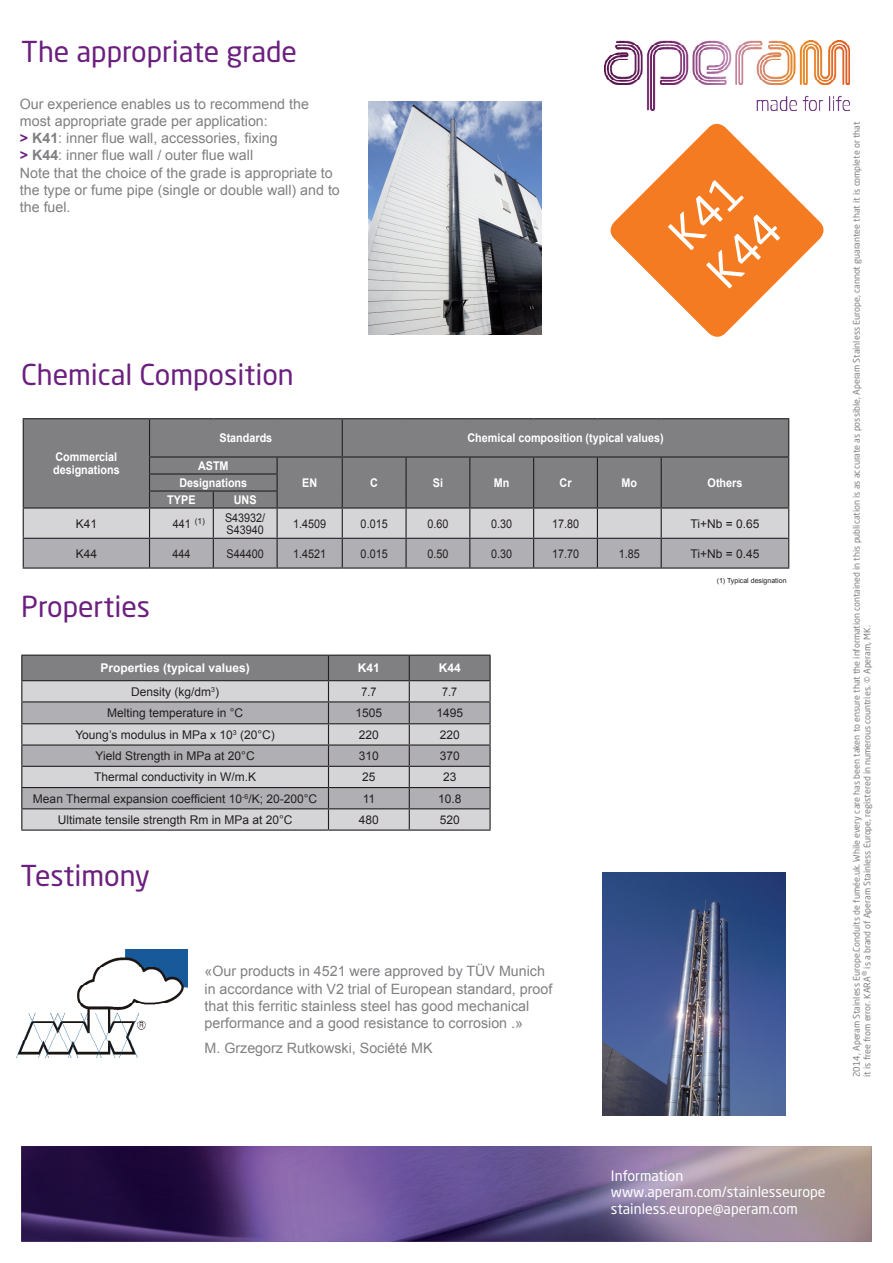
<style>
.page{position:relative;width:893px;height:1263px;background:#fff}
.page>*{position:absolute;margin:0;border:0;box-sizing:border-box;transform-origin:0 0}
.t1{font:45px/54px "Neo Sans Std";color:#fff}
.t2{font:28.5px "Neo Sans Std";color:#6b1f7e}
.t3{font:14.25px/17.1px "Arial";color:#808083}
.t4{font:14.25px/16.5px "Neo Sans Std";color:#fff}
.t5{font:12px "Arial";color:#231f20}
.t6{font:700 12px/13.5px "Arial";color:#fff;scale:.9 1}
.t7{font:12px/12px "Arial";color:#231f20;scale:.9 1}
.t8{font:700 12px "Arial";color:#fff}
.t9{font:9px/10.5px "Neo Sans Std";color:#808083}
.t10{font:7.05px "Arial";color:#231f20}
.s1{font-weight:700;color:#6b1f7e}
.s2{font-weight:700}
</style>
<div class="page">
<img style="left:21px;top:1146px;width:851px;height:96px">
<img style="left:605px;top:41px;width:245px;height:70px">
<img style="left:368px;top:102px;width:173px;height:233px">
<svg style="left:610px;top:123px;width:214px;height:214px;fill:#f47b21"></svg>
<hr style="left:342px;top:418px;width:64px;height:1px;background:#231f20">
<hr style="left:406px;top:418px;width:64px;height:1px;background:#231f20">
<hr style="left:470px;top:418px;width:64px;height:1px;background:#231f20">
<hr style="left:534px;top:418px;width:63px;height:1px;background:#231f20">
<hr style="left:597px;top:418px;width:64px;height:1px;background:#231f20">
<hr style="left:661px;top:418px;width:128px;height:1px;background:#231f20">
<hr style="left:23px;top:567px;width:127px;height:2px;background:#231f20">
<hr style="left:150px;top:567px;width:63px;height:2px;background:#231f20">
<hr style="left:213px;top:567px;width:64px;height:2px;background:#231f20">
<hr style="left:277px;top:567px;width:65px;height:2px;background:#231f20">
<hr style="left:342px;top:567px;width:64px;height:2px;background:#231f20">
<hr style="left:406px;top:567px;width:64px;height:2px;background:#231f20">
<hr style="left:470px;top:567px;width:64px;height:2px;background:#231f20">
<hr style="left:534px;top:567px;width:63px;height:2px;background:#231f20">
<hr style="left:597px;top:567px;width:64px;height:2px;background:#231f20">
<hr style="left:661px;top:567px;width:128px;height:2px;background:#231f20">
<hr style="left:23px;top:418px;width:127px;height:1px;background:#231f20">
<hr style="left:150px;top:418px;width:63px;height:1px;background:#231f20">
<hr style="left:213px;top:418px;width:64px;height:1px;background:#231f20">
<hr style="left:277px;top:418px;width:65px;height:1px;background:#231f20">
<svg style="left:23px;top:419px;width:766px;height:149px;background:#959497"></svg>
<hr style="left:489px;top:702px;width:2px;height:21px;background:#231f20">
<hr style="left:409px;top:723px;width:82px;height:1px;background:#231f20">
<hr style="left:489px;top:724px;width:2px;height:20px;background:#231f20">
<hr style="left:489px;top:681px;width:2px;height:20px;background:#231f20">
<hr style="left:409px;top:701px;width:82px;height:1px;background:#231f20">
<hr style="left:409px;top:655px;width:82px;height:1px;background:#231f20">
<hr style="left:409px;top:680px;width:82px;height:1px;background:#231f20">
<hr style="left:489px;top:656px;width:2px;height:24px;background:#231f20">
<hr style="left:409px;top:744px;width:82px;height:2px;background:#231f20">
<hr style="left:489px;top:746px;width:2px;height:20px;background:#231f20">
<hr style="left:409px;top:766px;width:82px;height:1px;background:#231f20">
<hr style="left:489px;top:767px;width:2px;height:20px;background:#231f20">
<hr style="left:409px;top:787px;width:82px;height:1px;background:#231f20">
<hr style="left:489px;top:788px;width:2px;height:20px;background:#231f20">
<hr style="left:409px;top:808px;width:82px;height:1px;background:#231f20">
<svg style="left:21px;top:655px;width:469px;height:174px;background:#b2b1b4"></svg>
<hr style="left:489px;top:809px;width:2px;height:20px;background:#231f20">
<hr style="left:21px;top:829px;width:307px;height:2px;background:#231f20">
<hr style="left:328px;top:829px;width:81px;height:2px;background:#231f20">
<hr style="left:409px;top:829px;width:82px;height:2px;background:#231f20">
<img style="left:603px;top:873px;width:183px;height:242px">
<img style="left:17px;top:949px;width:171px;height:108px">
<h2 class="t2" style="left:21px;top:34px;width:277px">The appropriate grade</h2>
<p class="t3" style="left:20px;top:96px;width:321px">Our experience enables us to recommend the most appropriate grade per application:<br><span class="s1">&gt;</span> <span class="s2">K41</span>: inner flue wall, accessories, fixing<br><span class="s1">&gt;</span> <span class="s2">K44</span>: inner flue wall / outer flue wall<br>Note that the choice of the grade is appropriate to the type or fume pipe (single or double wall) and to the fuel.</p>
<h2 class="t2" style="left:21px;top:357px;width:274px">Chemical Composition</h2>
<h1 class="t1" style="left:658px;top:222px;width:83px;rotate:-45deg">K41<br>K44</h1>
<p class="t6" style="left:53px;top:450px;width:76px">Commercial designations</p>
<p class="t6" style="left:219px;top:432px;width:60px">Standards</p>
<p class="t6" style="left:467px;top:432px;width:220px">Chemical composition (typical values)</p>
<p class="t6" style="left:179px;top:458px;width:77px;line-height:17px;text-align:center">ASTM<br>Designations</p>
<p class="t6" style="left:302px;top:476px;width:18px">EN</p>
<p class="t6" style="left:370px;top:476px;width:10px">C</p>
<p class="t6" style="left:433px;top:476px;width:13px">Si</p>
<p class="t6" style="left:494px;top:476px;width:19px">Mn</p>
<p class="t6" style="left:559px;top:476px;width:15px">Cr</p>
<p class="t6" style="left:621px;top:476px;width:19px">Mo</p>
<p class="t6" style="left:708px;top:476px;width:40px">Others</p>
<p class="t6" style="left:167px;top:493px;width:33px">TYPE</p>
<p class="t6" style="left:234px;top:493px;width:27px">UNS</p>
<p class="t5" style="left:76px;top:515px;width:23px">K41</p>
<p class="t7" style="left:173px;top:518px;width:37px">441 <sup>(1)</sup></p>
<p class="t7" style="left:225px;top:511px;width:46px">S43932/<br>S43940</p>
<p class="t7" style="left:293px;top:517px;width:38px">1.4509</p>
<p class="t7" style="left:361px;top:517px;width:32px">0.015</p>
<p class="t7" style="left:427px;top:517px;width:25px">0.60</p>
<p class="t7" style="left:491px;top:517px;width:25px">0.30</p>
<p class="t7" style="left:552px;top:517px;width:32px">17.80</p>
<p class="t5" style="left:690px;top:515px;width:70px">Ti+Nb = 0.65</p>
<p class="t5" style="left:76px;top:545px;width:23px">K44</p>
<p class="t7" style="left:172px;top:547px;width:22px">444</p>
<p class="t7" style="left:227px;top:547px;width:43px">S44400</p>
<p class="t7" style="left:293px;top:547px;width:38px">1.4521</p>
<p class="t7" style="left:361px;top:547px;width:32px">0.015</p>
<p class="t7" style="left:427px;top:547px;width:25px">0.50</p>
<p class="t7" style="left:491px;top:547px;width:25px">0.30</p>
<p class="t7" style="left:552px;top:547px;width:32px">17.70</p>
<p class="t7" style="left:619px;top:547px;width:25px">1.85</p>
<p class="t5" style="left:690px;top:545px;width:70px">Ti+Nb = 0.45</p>
<h2 class="t2" style="left:21px;top:589px;width:130px">Properties</h2>
<p class="t10" style="left:717px;top:576px;width:71px">(1) Typical designation</p>
<p class="t8" style="left:100px;top:660px;width:151px">Properties (typical values)</p>
<p class="t8" style="left:358px;top:660px;width:24px">K41</p>
<p class="t8" style="left:439px;top:660px;width:24px">K44</p>
<p class="t5" style="left:131px;top:684px;width:89px">Density (kg/dm<sup>3</sup>)</p>
<p class="t7" style="left:361px;top:686px;width:18px">7.7</p>
<p class="t7" style="left:442px;top:686px;width:18px">7.7</p>
<p class="t5" style="left:107px;top:705px;width:138px">Melting temperature in °C</p>
<p class="t5" style="left:356px;top:705px;width:28px">1505</p>
<p class="t5" style="left:436px;top:705px;width:28px">1495</p>
<p class="t5" style="left:75px;top:727px;width:201px">Young’s modulus in MPa x 10<sup>3</sup> (20°C)</p>
<p class="t5" style="left:359px;top:727px;width:22px">220</p>
<p class="t5" style="left:440px;top:727px;width:22px">220</p>
<p class="t5" style="left:96px;top:748px;width:161px">Yield Strength in MPa at 20°C</p>
<p class="t5" style="left:359px;top:748px;width:22px">310</p>
<p class="t5" style="left:440px;top:748px;width:22px">370</p>
<p class="t5" style="left:94px;top:769px;width:164px">Thermal conductivity in W/m.K</p>
<p class="t5" style="left:362px;top:769px;width:15px">25</p>
<p class="t5" style="left:443px;top:769px;width:15px">23</p>
<p class="t5" style="left:33px;top:790px;width:286px">Mean Thermal expansion coefficient 10<sup>-6</sup>/K; 20-200°C</p>
<p class="t5" style="left:363px;top:790px;width:14px">11</p>
<p class="t5" style="left:438px;top:790px;width:25px">10.8</p>
<p class="t5" style="left:58px;top:812px;width:236px">Ultimate tensile strength Rm in MPa at 20°C</p>
<p class="t5" style="left:359px;top:812px;width:22px">480</p>
<p class="t5" style="left:440px;top:812px;width:22px">520</p>
<h2 class="t2" style="left:20px;top:858px;width:131px">Testimony</h2>
<p class="t3" style="left:205px;top:963px;width:349px">«Our products in 4521 were approved by TÜV Munich in accordance with V2 trial of European standard, proof that this ferritic stainless steel has good mechanical performance and a good resistance to corrosion .»</p>
<p class="t3" style="left:205px;top:1040px;width:230px">M. Grzegorz Rutkowski, Société MK</p>
<p class="t9" style="left:851px;top:1077px;width:957px;rotate:-90deg">2014, Aperam Stainless Europe.Conduits de fumée.uk. While every care has been taken to ensure that the information contained in this publication is as accurate as possible, Aperam Stainless Europe, cannot guarantee that it is complete or that it is free from error. KARA® is a brand of Aperam Stainless Europe, registered in numerous countries. © Aperam, MK.</p>
<p class="t4" style="left:611px;top:1167px;width:216px">Information www.aperam.com/stainlesseurope stainless.europe@aperam.com</p>
</div>
